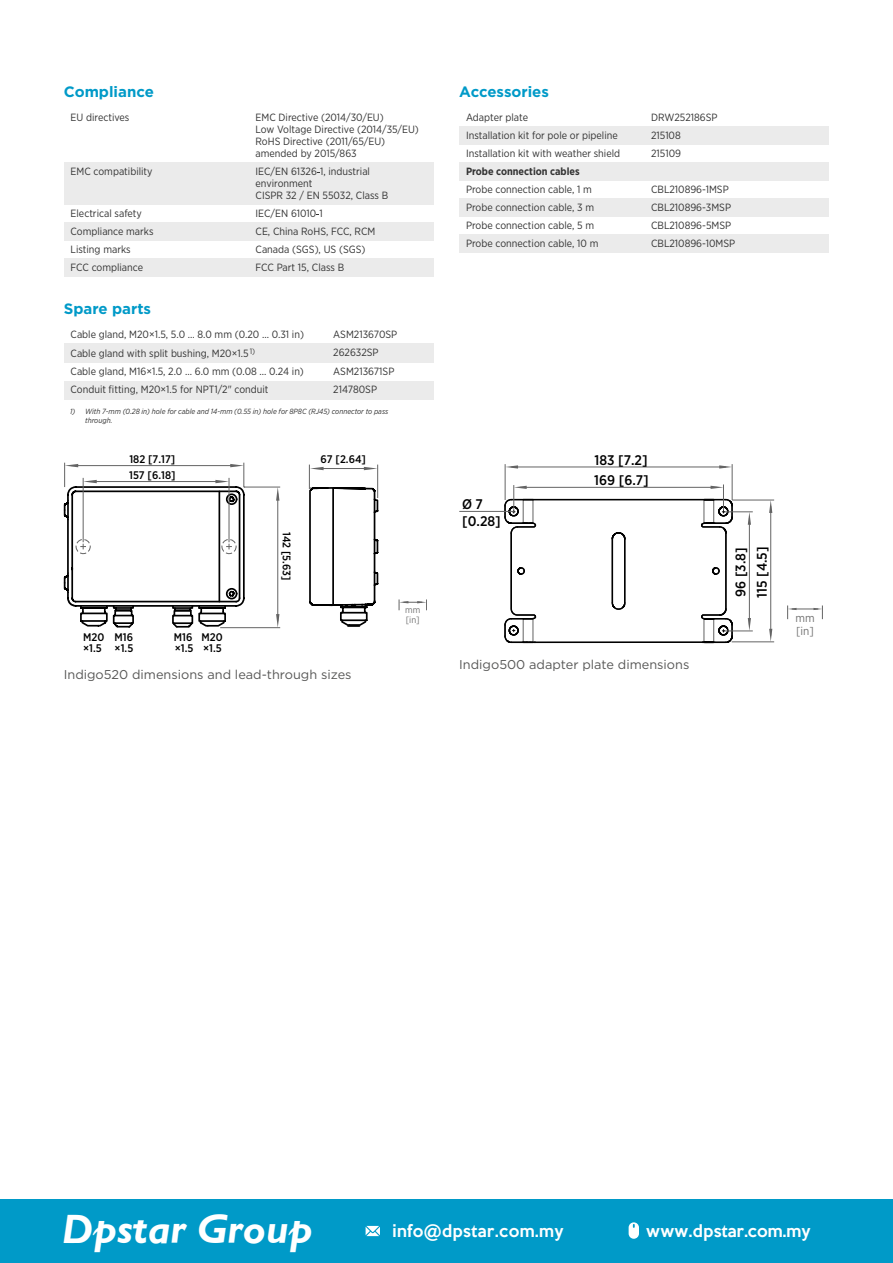
<style>
.page{position:relative;width:893px;height:1263px;background:#fff}
.page>*{position:absolute;margin:0;border:0;box-sizing:border-box;transform-origin:0 0}
.t1{font:italic 700 41.4px "Gill Sans";color:#fff}
.t2{font:500 15.45px "Keep Calm";letter-spacing:.025em;color:#fff}
.t3{font:500 15.45px "Keep Calm";color:#fff}
.t4{font:700 15px "Gotham";color:#009ac8}
.t5{font:500 13.95px/16.8px "Gotham Narrow";color:#000}
.t6{font:12.75px "Gotham";color:#575756}
.t7{font:11.55px/12.5px "Gotham Narrow";color:#717171}
.t8{font:500 11.1px "Gotham Narrow";color:#000}
.t9{font:10.5px/12px "Gotham Narrow";color:#333}
.t10{font:700 10.5px "Gotham Narrow";color:#333}
.t11{font:9.15px/9.9px "Gotham Narrow";color:#717171}
.t12{font:italic 7.5px/9px "Gotham Narrow";color:#333}
</style>
<div class="page">
<div style="left:64px;top:163px;width:185px;height:42px;background:#ebebeb"></div>
<div style="left:249px;top:163px;width:185px;height:42px;background:#ebebeb"></div>
<div style="left:64px;top:223px;width:185px;height:18px;background:#ebebeb"></div>
<div style="left:249px;top:223px;width:185px;height:18px;background:#ebebeb"></div>
<div style="left:64px;top:259px;width:185px;height:18px;background:#ebebeb"></div>
<div style="left:249px;top:259px;width:185px;height:18px;background:#ebebeb"></div>
<div style="left:64px;top:344px;width:262px;height:19px;background:#ebebeb"></div>
<div style="left:326px;top:344px;width:108px;height:19px;background:#ebebeb"></div>
<div style="left:64px;top:381px;width:262px;height:18px;background:#ebebeb"></div>
<div style="left:326px;top:381px;width:108px;height:18px;background:#ebebeb"></div>
<div style="left:459px;top:127px;width:185px;height:18px;background:#ebebeb"></div>
<div style="left:644px;top:127px;width:185px;height:18px;background:#ebebeb"></div>
<div style="left:459px;top:163px;width:370px;height:18px;background:#ebebeb"></div>
<div style="left:459px;top:199px;width:185px;height:18px;background:#ebebeb"></div>
<div style="left:644px;top:199px;width:185px;height:18px;background:#ebebeb"></div>
<div style="left:459px;top:235px;width:185px;height:18px;background:#ebebeb"></div>
<div style="left:644px;top:235px;width:185px;height:18px;background:#ebebeb"></div>
<svg style="left:64px;top:462px;width:315px;height:167px"></svg>
<hr style="left:83px;top:478px;width:1px;height:64px;background:#646464">
<hr style="left:229px;top:478px;width:1px;height:64px;background:#646464">
<svg style="left:399px;top:599px;width:28px;height:11px"></svg>
<svg style="left:787px;top:605px;width:36px;height:14px"></svg>
<hr style="left:723px;top:631px;width:30px;height:1px;background:#646464">
<hr style="left:732px;top:641px;width:42px;height:1px;background:#646464">
<hr style="left:723px;top:511px;width:30px;height:1px;background:#646464">
<hr style="left:749px;top:518px;width:1px;height:107px;background:#646464">
<svg style="left:748px;top:512px;width:3px;height:13px"></svg>
<svg style="left:748px;top:618px;width:3px;height:13px"></svg>
<hr style="left:511px;top:467px;width:215px;height:1px;background:#646464">
<svg style="left:506px;top:465px;width:12px;height:4px"></svg>
<svg style="left:719px;top:465px;width:13px;height:4px"></svg>
<hr style="left:732px;top:464px;width:1px;height:36px;background:#646464">
<hr style="left:505px;top:464px;width:1px;height:36px;background:#646464">
<hr style="left:770px;top:506px;width:1px;height:129px;background:#646464">
<svg style="left:769px;top:629px;width:3px;height:13px"></svg>
<svg style="left:769px;top:501px;width:3px;height:12px"></svg>
<hr style="left:732px;top:500px;width:42px;height:1px;background:#646464">
<svg style="left:503px;top:484px;width:231px;height:160px"></svg>
<hr style="left:459px;top:511px;width:55px;height:1px;background:#646464">
<div style="left:0;top:1200px;width:893px;height:63px;background:#009ac8"></div>
<svg style="left:366px;top:1226px;width:14px;height:10px"></svg>
<svg style="left:629px;top:1222px;width:10px;height:17px"></svg>
<h3 class="t4" style="left:64px;top:83px;width:92px">Compliance</h3>
<p class="t9" style="left:71px;top:111px;width:60px">EU directives</p>
<p class="t9" style="left:256px;top:111px;width:165px">EMC Directive (2014/30/EU)<br>Low Voltage Directive (2014/35/EU)<br>RoHS Directive (2011/65/EU) amended by 2015/863</p>
<p class="t9" style="left:71px;top:165px;width:84px">EMC compatibility</p>
<p class="t9" style="left:256px;top:165px;width:134px">IEC/EN 61326 1, industrial environment<br>CISPR 32 / EN 55032, Class B</p>
<p class="t9" style="left:71px;top:207px;width:73px">Electrical safety</p>
<p class="t9" style="left:256px;top:207px;width:69px">IEC/EN 61010 1</p>
<p class="t9" style="left:71px;top:225px;width:84px">Compliance marks</p>
<p class="t9" style="left:256px;top:225px;width:121px">CE, China RoHS, FCC, RCM</p>
<p class="t9" style="left:71px;top:243px;width:62px">Listing marks</p>
<p class="t9" style="left:256px;top:243px;width:111px">Canada (SGS), US (SGS)</p>
<p class="t9" style="left:71px;top:261px;width:74px">FCC compliance</p>
<p class="t9" style="left:256px;top:261px;width:90px">FCC Part 15, Class B</p>
<h3 class="t4" style="left:64px;top:300px;width:89px">Spare parts</h3>
<p class="t9" style="left:71px;top:328px;width:235px">Cable gland, M20×1.5, 5.0 … 8.0 mm (0.20 ... 0.31 in)</p>
<p class="t9" style="left:333px;top:328px;width:66px">ASM213670SP</p>
<p class="t9" style="left:71px;top:347px;width:186px">Cable gland with split bushing, M20×1.5 <sup>1)</sup></p>
<p class="t9" style="left:333px;top:346px;width:47px">262632SP</p>
<p class="t9" style="left:71px;top:365px;width:235px">Cable gland, M16×1.5, 2.0 … 6.0 mm (0.08 ... 0.24 in)</p>
<p class="t9" style="left:333px;top:365px;width:63px">ASM213671SP</p>
<p class="t9" style="left:71px;top:383px;width:199px">Conduit fitting, M20×1.5 for NPT1/2" conduit</p>
<p class="t9" style="left:333px;top:383px;width:45px">214780SP</p>
<p class="t12" style="left:85px;top:407px;width:305px;text-indent:-15px">1) With 7-mm (0.28 in) hole for cable and 14-mm (0.55 in) hole for 8P8C (RJ45) connector to pass through.</p>
<p class="t8" style="left:129px;top:452px;width:47px">182 [7.17]</p>
<p class="t8" style="left:321px;top:452px;width:47px">67 [2.64]</p>
<p class="t8" style="left:129px;top:468px;width:48px">157 [6.18]</p>
<p class="t8" style="left:83px;top:630px;width:52px">M20 M16</p>
<p class="t8" style="left:174px;top:630px;width:50px">M16 M20</p>
<p class="t8" style="left:83px;top:641px;width:52px">×1.5 ×1.5</p>
<p class="t8" style="left:175px;top:641px;width:48px">×1.5 ×1.5</p>
<p class="t8" style="left:294px;top:532px;width:50px;rotate:90deg">142 [5.63]</p>
<p class="t6" style="left:64px;top:666px;width:289px">Indigo520 dimensions and lead-through sizes</p>
<p class="t11" style="left:405px;top:604px;width:17px">mm [in]</p>
<h3 class="t4" style="left:459px;top:83px;width:91px">Accessories</h3>
<p class="t9" style="left:466px;top:111px;width:64px">Adapter plate</p>
<p class="t9" style="left:651px;top:111px;width:68px">DRW252186SP</p>
<p class="t9" style="left:466px;top:129px;width:153px">Installation kit for pole or pipeline</p>
<p class="t9" style="left:651px;top:129px;width:31px">215108</p>
<p class="t9" style="left:466px;top:147px;width:156px">Installation kit with weather shield</p>
<p class="t9" style="left:651px;top:147px;width:31px">215109</p>
<p class="t10" style="left:466px;top:164px;width:115px">Probe connection cables</p>
<p class="t9" style="left:466px;top:183px;width:127px">Probe connection cable, 1 m</p>
<p class="t9" style="left:651px;top:183px;width:79px">CBL210896-1MSP</p>
<p class="t9" style="left:466px;top:201px;width:130px">Probe connection cable, 3 m</p>
<p class="t9" style="left:651px;top:201px;width:82px">CBL210896-3MSP</p>
<p class="t9" style="left:466px;top:219px;width:130px">Probe connection cable, 5 m</p>
<p class="t9" style="left:651px;top:219px;width:82px">CBL210896-5MSP</p>
<p class="t9" style="left:466px;top:237px;width:134px">Probe connection cable, 10 m</p>
<p class="t9" style="left:651px;top:237px;width:86px">CBL210896-10MSP</p>
<h3 class="t5" style="left:594px;top:452px;width:55px">183 [7.2]</h3>
<h3 class="t5" style="left:462px;top:495px;width:40px">Ø 7 [0.28]</h3>
<h3 class="t5" style="left:594px;top:471px;width:56px">169 [6.7]</h3>
<p class="t6" style="left:459px;top:657px;width:232px">Indigo500 adapter plate dimensions</p>
<h3 class="t5" style="left:732px;top:597px;width:51px;rotate:-90deg">96 [3.8]</h3>
<h3 class="t5" style="left:753px;top:598px;width:53px;rotate:-90deg">115 [4.5]</h3>
<p class="t7" style="left:795px;top:612px;width:21px">mm [in]</p>
<h1 class="t1" style="left:62px;top:1205px;width:252px">Dpstar Group</h1>
<h2 class="t2" style="left:392px;top:1217px;width:173px">info@dpstar.com.my</h2>
<h2 class="t3" style="left:646px;top:1217px;width:166px">www.dpstar.com.my</h2>
</div>
